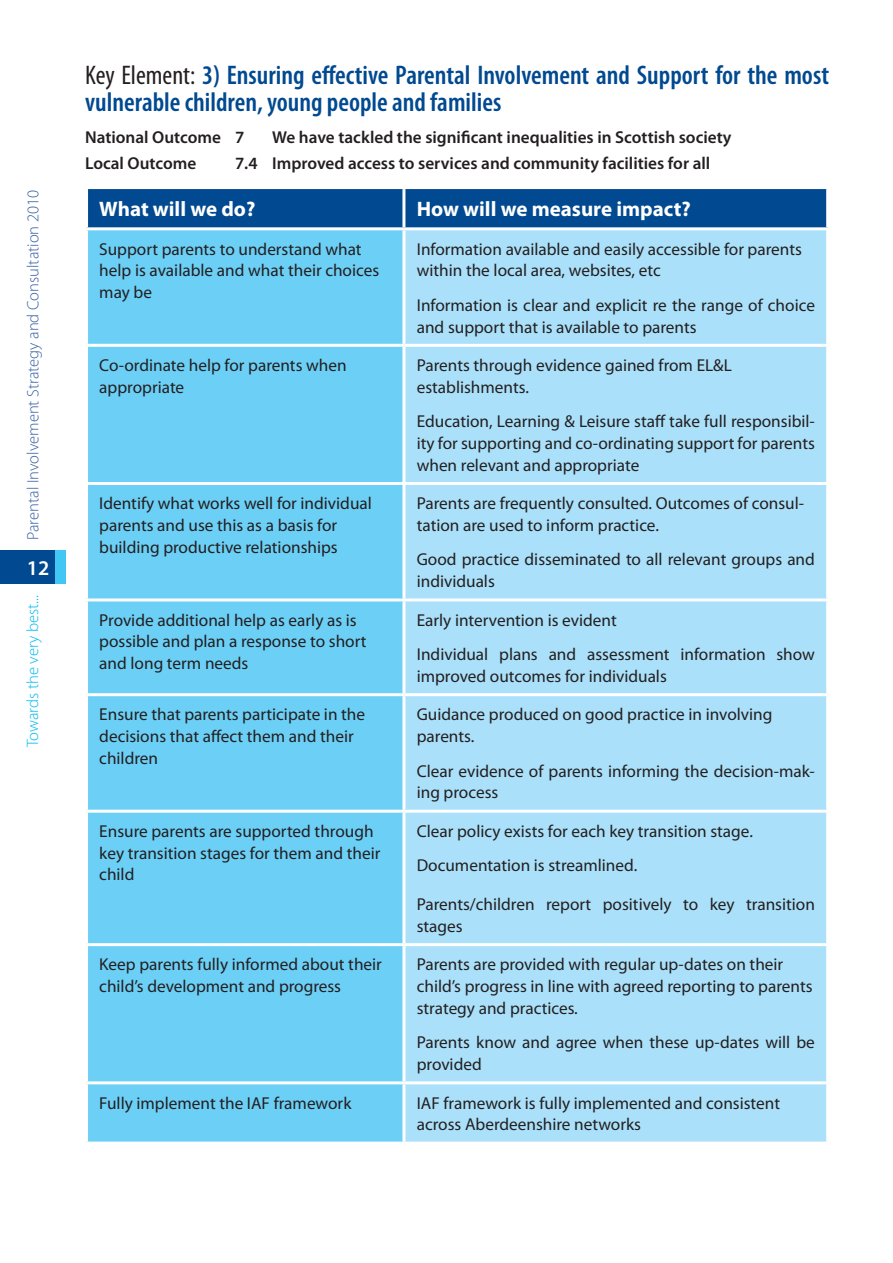
<style>
.page{position:relative;width:893px;height:1263px;background:#fff}
.page>*{position:absolute;margin:0;border:0;box-sizing:border-box;transform-origin:0 0}
.sub_heading{font:600 condensed 27px/27px "Myriad Pro";color:#014990}
.table_header{font:700 21px "Myriad Pro";color:#fff}
.t1{font:600 21px "Myriad Pro";color:#fff}
.Table_body{font:17.25px/21.8px "Myriad Pro";color:#231f20}
.body{font:17.25px/21.8px "Myriad Pro";color:#231f20}
.Table_body_Nat_Out{font:600 17.25px "Myriad Pro";color:#231f20}
.t2{font:300 16.5px "Myriad Pro";color:#365fa0}
.t3{font:300 16.5px "Myriad Pro";color:#00baf1}
.s1{font-weight:400;color:#231f20}
</style>
<div class="page">
<div style="left:0;top:550px;width:55px;height:34px;background:#014990"></div>
<div style="left:55px;top:550px;width:11px;height:34px;background:#40c7f4"></div>
<div style="left:88px;top:189px;width:738px;height:38px;background:#014990"></div>
<div style="left:88px;top:230px;width:314px;height:911px;background:#6bcff6"></div>
<div style="left:405px;top:230px;width:421px;height:911px;background:#aae0f9"></div>
<hr style="left:402px;top:189px;width:3px;height:38px;background:#fff">
<hr style="left:85px;top:344px;width:319px;height:3px;background:#fff">
<hr style="left:404px;top:344px;width:425px;height:3px;background:#fff">
<hr style="left:85px;top:482px;width:319px;height:3px;background:#fff">
<hr style="left:404px;top:482px;width:425px;height:3px;background:#fff">
<hr style="left:85px;top:598px;width:319px;height:3px;background:#fff">
<hr style="left:404px;top:598px;width:425px;height:3px;background:#fff">
<hr style="left:85px;top:693px;width:319px;height:3px;background:#fff">
<hr style="left:404px;top:693px;width:425px;height:3px;background:#fff">
<hr style="left:85px;top:810px;width:319px;height:3px;background:#fff">
<hr style="left:404px;top:810px;width:425px;height:3px;background:#fff">
<hr style="left:85px;top:943px;width:319px;height:3px;background:#fff">
<hr style="left:404px;top:943px;width:425px;height:3px;background:#fff">
<hr style="left:85px;top:1081px;width:319px;height:3px;background:#fff">
<hr style="left:404px;top:1081px;width:425px;height:3px;background:#fff">
<p class="t2" style="left:23px;top:540px;width:351px;rotate:-90deg">Parental Involvement Strategy and Consultation 2010</p>
<p class="t1" style="left:27px;top:554px;width:24px">12</p>
<p class="t3" style="left:23px;top:747px;width:154px;rotate:-90deg">Towards the very best...</p>
<p class="sub_heading" style="left:85px;top:61px;width:745px"><span class="s1">Key Element:</span> 3) Ensuring effective Parental Involvement and Support for the most vulnerable children, young people and families</p>
<p class="Table_body_Nat_Out" style="left:85px;top:127px;width:161px">National Outcome 7</p>
<p class="Table_body_Nat_Out" style="left:272px;top:127px;width:461px">We have tackled the significant inequalities in Scottish society</p>
<p class="Table_body_Nat_Out" style="left:85px;top:153px;width:113px">Local Outcome</p>
<p class="Table_body_Nat_Out" style="left:235px;top:153px;width:477px">7.4 Improved access to services and community facilities for all</p>
<p class="table_header" style="left:99px;top:195px;width:158px">What will we do?</p>
<p class="table_header" style="left:417px;top:195px;width:276px">How will we measure impact?</p>
<p class="Table_body" style="left:99px;top:238px;width:281px">Support parents to understand what help is available and what their choices may be</p>
<p class="Table_body" style="left:417px;top:238px;width:387px">Information available and easily accessible for parents within the local area, websites, etc</p>
<p class="body" style="left:417px;top:294px;width:400px">Information is clear and explicit re the range of choice and support that is available to parents</p>
<p class="Table_body" style="left:99px;top:354px;width:249px">Co-ordinate help for parents when appropriate</p>
<p class="Table_body" style="left:417px;top:354px;width:317px">Parents through evidence gained from EL&amp;L establishments.</p>
<p class="body" style="left:417px;top:410px;width:400px;text-align:justify">Education, Learning &amp; Leisure staff take full responsibil&shy;ity for supporting and co-ordinating support for parents when relevant and appropriate</p>
<p class="Table_body" style="left:99px;top:492px;width:274px">Identify what works well for individual parents and use this as a basis for building productive relationships</p>
<p class="Table_body" style="left:417px;top:492px;width:389px">Parents are frequently consulted. Outcomes of consul&shy;tation are used to inform practice.</p>
<p class="body" style="left:417px;top:548px;width:400px">Good practice disseminated to all relevant groups and individuals</p>
<p class="Table_body" style="left:99px;top:609px;width:269px">Provide additional help as early as is possible and plan a response to short and long term needs</p>
<p class="Table_body" style="left:417px;top:609px;width:202px">Early intervention is evident</p>
<p class="body" style="left:417px;top:643px;width:400px">Individual plans and assessment information show improved outcomes for individuals</p>
<p class="Table_body" style="left:99px;top:703px;width:267px">Ensure that parents participate in the decisions that affect them and their children</p>
<p class="Table_body" style="left:417px;top:703px;width:357px">Guidance produced on good practice in involving parents.</p>
<p class="body" style="left:417px;top:760px;width:400px">Clear evidence of parents informing the decision-mak&shy;ing process</p>
<p class="Table_body" style="left:99px;top:820px;width:283px">Ensure parents are supported through key transition stages for them and their child</p>
<p class="Table_body" style="left:417px;top:820px;width:336px">Clear policy exists for each key transition stage.</p>
<p class="body" style="left:417px;top:854px;width:221px">Documentation is streamlined.</p>
<p class="body" style="left:417px;top:893px;width:400px">Parents/children report positively to key transition stages</p>
<p class="Table_body" style="left:99px;top:953px;width:284px">Keep parents fully informed about their child’s development and progress</p>
<p class="Table_body" style="left:417px;top:953px;width:397px">Parents are provided with regular up-dates on their child’s progress in line with agreed reporting to parents strategy and practices.</p>
<p class="body" style="left:417px;top:1031px;width:400px">Parents know and agree when these up-dates will be provided</p>
<p class="Table_body" style="left:99px;top:1092px;width:254px">Fully implement the IAF framework</p>
<p class="Table_body" style="left:417px;top:1092px;width:365px">IAF framework is fully implemented and consistent across Aberdeenshire networks</p>
</div>
